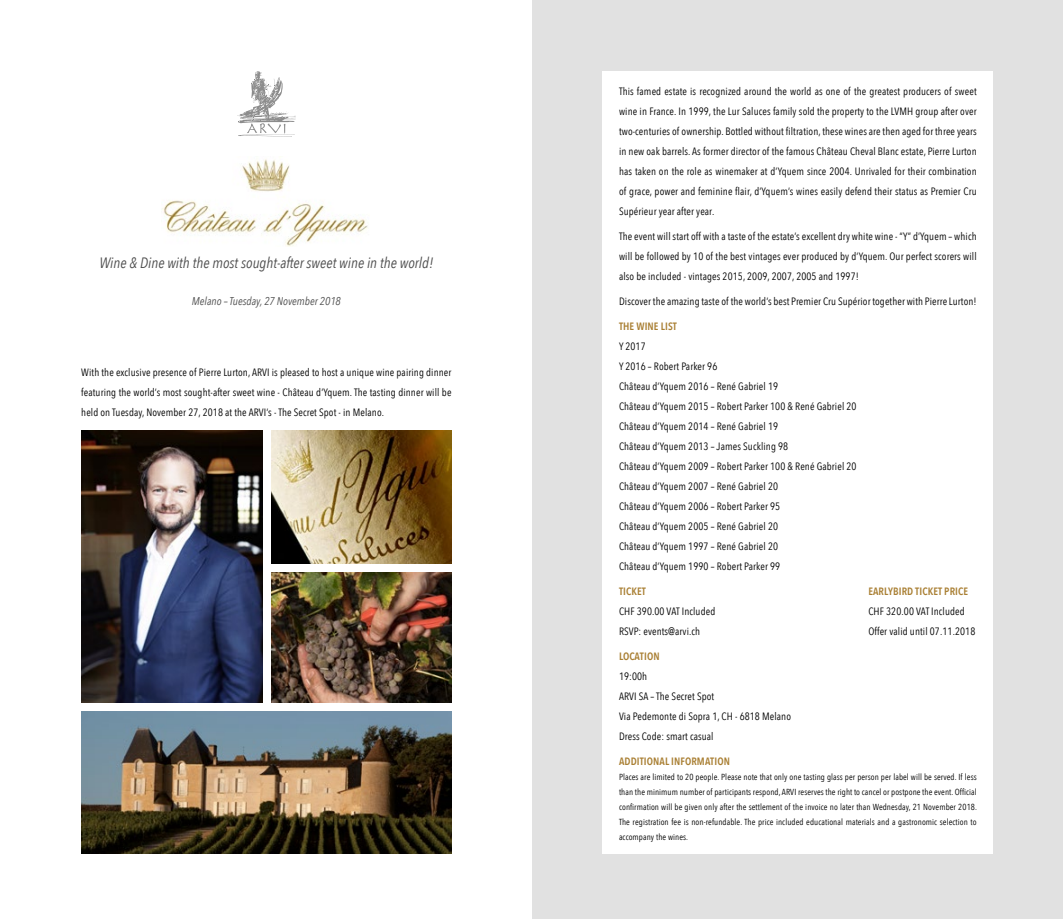
<style>
.page{position:relative;width:1063px;height:919px;background:#fff}
.page>*{position:absolute;margin:0;border:0;box-sizing:border-box;transform-origin:0 0}
.t1{font:italic 15px "Avenir Next Condensed";color:#4d4d4d}
.t2{font:italic 11.25px "Avenir Next Condensed";color:#4d4d4d}
.t3{font:10.62px/20px "Avenir Next Condensed";letter-spacing:.01em;color:#000}
.t4{font:600 10.62px "Avenir Next Condensed";letter-spacing:.01em;color:#a97f33}
.t5{font:8.75px/15px "Avenir Next Condensed";letter-spacing:.01em;color:#000;text-align:justify}
</style>
<div class="page">
<svg style="left:237px;top:71px;width:59px;height:66px"></svg>
<div style="left:532px;top:0;width:530px;height:919px;background:#e1e1e1"></div>
<div style="left:602px;top:71px;width:390px;height:783px;background:#fff"></div>
<img style="left:81px;top:430px;width:181px;height:272px">
<img style="left:81px;top:711px;width:370px;height:143px">
<img style="left:271px;top:430px;width:180px;height:134px">
<img style="left:271px;top:572px;width:180px;height:130px">
<img style="left:162px;top:159px;width:206px;height:88px">
<h1 class="t1" style="left:99px;top:253px;width:335px">Wine &amp; Dine with the most sought-after sweet wine in the world!</h1>
<p class="t2" style="left:192px;top:294px;width:150px">Melano – Tuesday, 27 November 2018</p>
<p class="t3" style="left:81px;top:361px;width:372px;text-align:justify">With the exclusive presence of Pierre Lurton, ARVI is pleased to host a unique wine pairing dinner featuring the world’s most sought-after sweet wine - Château d’Yquem. The tasting dinner will be held on Tuesday, November 27, 2018 at the ARVI’s - The Secret Spot - in Melano.</p>
<p class="t3" style="left:619px;top:81px;width:359px;text-align:justify">This famed estate is recognized around the world as one of the greatest producers of sweet wine in France. In 1999, the Lur Saluces family sold the property to the LVMH group after over two-centuries of ownership. Bottled without filtration, these wines are then aged for three years in new oak barrels. As former director of the famous Château Cheval Blanc estate, Pierre Lurton has taken on the role as winemaker at d’Yquem since 2004. Unrivaled for their combination of grace, power and feminine flair, d’Yquem’s wines easily defend their status as Premier Cru Supérieur year after year.</p>
<p class="t3" style="left:619px;top:226px;width:359px;text-align:justify">The event will start off with a taste of the estate’s excellent dry white wine - “Y” d’Yquem – which will be followed by 10 of the best vintages ever produced by d’Yquem. Our perfect scorers will also be included - vintages 2015, 2009, 2007, 2005 and 1997!</p>
<p class="t3" style="left:619px;top:291px;width:359px">Discover the amazing taste of the world’s best Premier Cru Supérior together with Pierre Lurton!</p>
<p class="t4" style="left:619px;top:317px;width:59px">THE WINE LIST</p>
<p class="t3" style="left:619px;top:336px;width:239px">Y 2017<br>Y 2016 – Robert Parker 96<br>Château d’Yquem 2016 – René Gabriel 19<br>Château d’Yquem 2015 – Robert Parker 100 &amp; René Gabriel 20<br>Château d’Yquem 2014 – René Gabriel 19<br>Château d’Yquem 2013 – James Suckling 98<br>Château d’Yquem 2009 – Robert Parker 100 &amp; René Gabriel 20<br>Château d’Yquem 2007 – René Gabriel 20<br>Château d’Yquem 2006 – Robert Parker 95<br>Château d’Yquem 2005 – René Gabriel 20<br>Château d’Yquem 1997 – René Gabriel 20<br>Château d’Yquem 1990 – Robert Parker 99</p>
<p class="t4" style="left:619px;top:582px;width:28px">TICKET</p>
<p class="t3" style="left:619px;top:601px;width:98px">CHF 390.00 VAT Included<br>RSVP: events@arvi.ch</p>
<p class="t4" style="left:619px;top:647px;width:42px">LOCATION</p>
<p class="t3" style="left:619px;top:666px;width:173px">19:00h<br>ARVI SA – The Secret Spot<br>Via Pedemonte di Sopra 1, CH - 6818 Melano<br>Dress Code: smart casual</p>
<p class="t4" style="left:619px;top:752px;width:112px">ADDITIONAL INFORMATION</p>
<p class="t5" style="left:619px;top:769px;width:359px">Places are limited to 20 people. Please note that only one tasting glass per person per label will be served. If less than the minimum number of participants respond, ARVI reserves the right to cancel or postpone the event. Official confirmation will be given only after the settlement of the invoice no later than Wednesday, 21 November 2018.<br>The registration fee is non-refundable. The price included educational materials and a gastronomic selection to accompany the wines.</p>
<p class="t4" style="left:868px;top:582px;width:101px">EARLYBIRD TICKET PRICE</p>
<p class="t3" style="left:868px;top:600px;width:108px">CHF 320.00 VAT Included<br>Offer valid until 07.11.2018</p>
</div>
